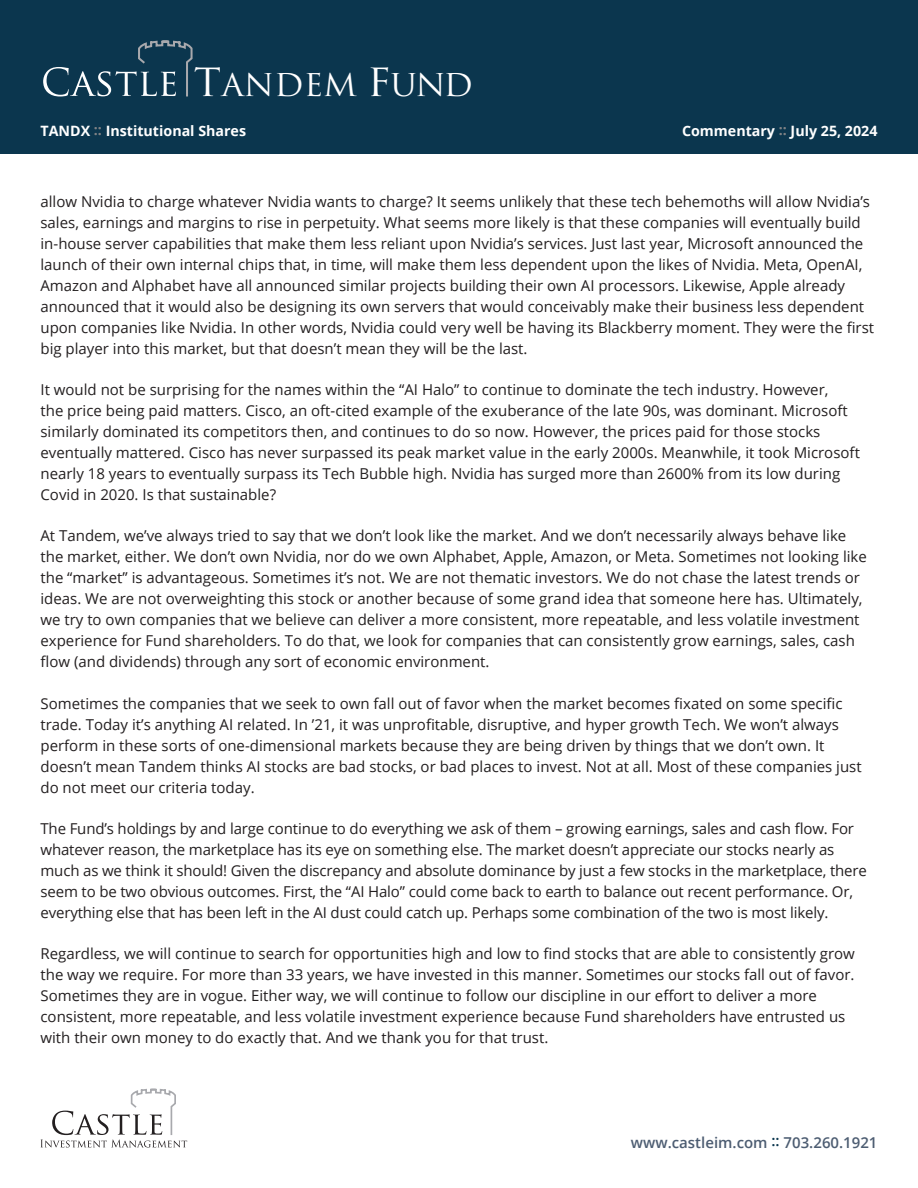
<style>
.page{position:relative;width:918px;height:1188px;background:#fff}
.page>*{position:absolute;margin:0;border:0;box-sizing:border-box;transform-origin:0 0}
.t1{font:30.6px "Trajan";color:#231f20;scale:1.05 1}
.t2{font:30.6px "Trajan";color:#fff;scale:1.05 1}
.body{font:15px/21px "Open Sans";color:#231f20}
.t3{font:600 15px "Open Sans";color:#4d5d72}
.t4{font:700 14.25px "Open Sans";color:#fff}
.t5{font:800 12.15px "Avenir";color:#231f20;scale:1.05 1}
.t6{font:800 10.2px "Avenir";color:#231f20;scale:1.05 1}
.s1{font-size:37.8px}
.s2{color:#808285}
.s3{color:#0b364e}
</style>
<div class="page">
<svg style="left:41px;top:1089px;width:146px;height:58px"></svg>
<div style="left:0;top:0;width:918px;height:154px;background:#0b364e"></div>
<svg style="left:43px;top:40px;width:150px;height:57px"></svg>
<h1 class="t2" style="left:194px;top:67px;width:267px"><span class="s1">T</span>ANDEM <span class="s1">F</span>UND</h1>
<p class="t4" style="left:40px;top:121px;width:207px">TANDX <span class="s2">::</span> Institutional Shares</p>
<p class="t4" style="left:682px;top:121px;width:197px">Commentary <span class="s2">::</span> July 25, 2024</p>
<p class="body" style="left:40px;top:191px;width:835px">allow Nvidia to charge whatever Nvidia wants to charge? It seems unlikely that these tech behemoths will allow Nvidia’s sales, earnings and margins to rise in perpetuity. What seems more likely is that these companies will eventually build in-house server capabilities that make them less reliant upon Nvidia’s services. Just last year, Microsoft announced the launch of their own internal chips that, in time, will make them less dependent upon the likes of Nvidia. Meta, OpenAI, Amazon and Alphabet have all announced similar projects building their own AI processors. Likewise, Apple already announced that it would also be designing its own servers that would conceivably make their business less dependent upon companies like Nvidia. In other words, Nvidia could very well be having its Blackberry moment. They were the first big player into this market, but that doesn’t mean they will be the last.</p>
<p class="body" style="left:40px;top:379px;width:821px">It would not be surprising for the names within the “AI Halo” to continue to dominate the tech industry. However,<br>the price being paid matters. Cisco, an oft-cited example of the exuberance of the late 90s, was dominant. Microsoft similarly dominated its competitors then, and continues to do so now. However, the prices paid for those stocks eventually mattered. Cisco has never surpassed its peak market value in the early 2000s. Meanwhile, it took Microsoft nearly 18 years to eventually surpass its Tech Bubble high. Nvidia has surged more than 2600% from its low during Covid in 2020. Is that sustainable?</p>
<p class="body" style="left:40px;top:525px;width:828px">At Tandem, we’ve always tried to say that we don’t look like the market. And we don’t necessarily always behave like the market, either. We don’t own Nvidia, nor do we own Alphabet, Apple, Amazon, or Meta. Sometimes not looking like the “market” is advantageous. Sometimes it’s not. We are not thematic investors. We do not chase the latest trends or ideas. We are not overweighting this stock or another because of some grand idea that someone here has. Ultimately, we try to own companies that we believe can deliver a more consistent, more repeatable, and less volatile investment experience for Fund shareholders. To do that, we look for companies that can consistently grow earnings, sales, cash flow (and dividends) through any sort of economic environment.</p>
<p class="body" style="left:40px;top:692px;width:823px">Sometimes the companies that we seek to own fall out of favor when the market becomes fixated on some specific trade. Today it’s anything AI related. In ’21, it was unprofitable, disruptive, and hyper growth Tech. We won’t always perform in these sorts of one-dimensional markets because they are being driven by things that we don’t own. It doesn’t mean Tandem thinks AI stocks are bad stocks, or bad places to invest. Not at all. Most of these companies just do not meet our criteria today.</p>
<p class="body" style="left:40px;top:818px;width:828px">The Fund’s holdings by and large continue to do everything we ask of them – growing earnings, sales and cash flow. For whatever reason, the marketplace has its eye on something else. The market doesn’t appreciate our stocks nearly as much as we think it should! Given the discrepancy and absolute dominance by just a few stocks in the marketplace, there seem to be two obvious outcomes. First, the “AI Halo” could come back to earth to balance out recent performance. Or, everything else that has been left in the AI dust could catch up. Perhaps some combination of the two is most likely.</p>
<p class="body" style="left:40px;top:943px;width:816px">Regardless, we will continue to search for opportunities high and low to find stocks that are able to consistently grow the way we require. For more than 33 years, we have invested in this manner. Sometimes our stocks fall out of favor.<br>Sometimes they are in vogue. Either way, we will continue to follow our discipline in our effort to deliver a more consistent, more repeatable, and less volatile investment experience because Fund shareholders have entrusted us with their own money to do exactly that. And we thank you for that trust.</p>
<h1 class="t1" style="left:188px;top:239px;width:267px"><span class="s1">T</span>ANDEM <span class="s1">F</span>UND</h1>
<p class="t5" style="left:40px;top:278px;width:91px">Sub-Advised By</p>
<h1 class="t1" style="left:187px;top:408px;width:267px"><span class="s1">T</span>ANDEM <span class="s1">F</span>UND</h1>
<p class="t5" style="left:39px;top:447px;width:91px">Sub-Advised By</p>
<h1 class="t1" style="left:182px;top:576px;width:267px"><span class="s1">T</span>ANDEM <span class="s1">F</span>UND</h1>
<p class="t6" style="left:34px;top:616px;width:76px">Sub-Advised By</p>
<p class="t3" style="left:631px;top:1132px;width:248px">www.castleim.com <span class="s3">::</span> 703.260.1921</p>
</div>
